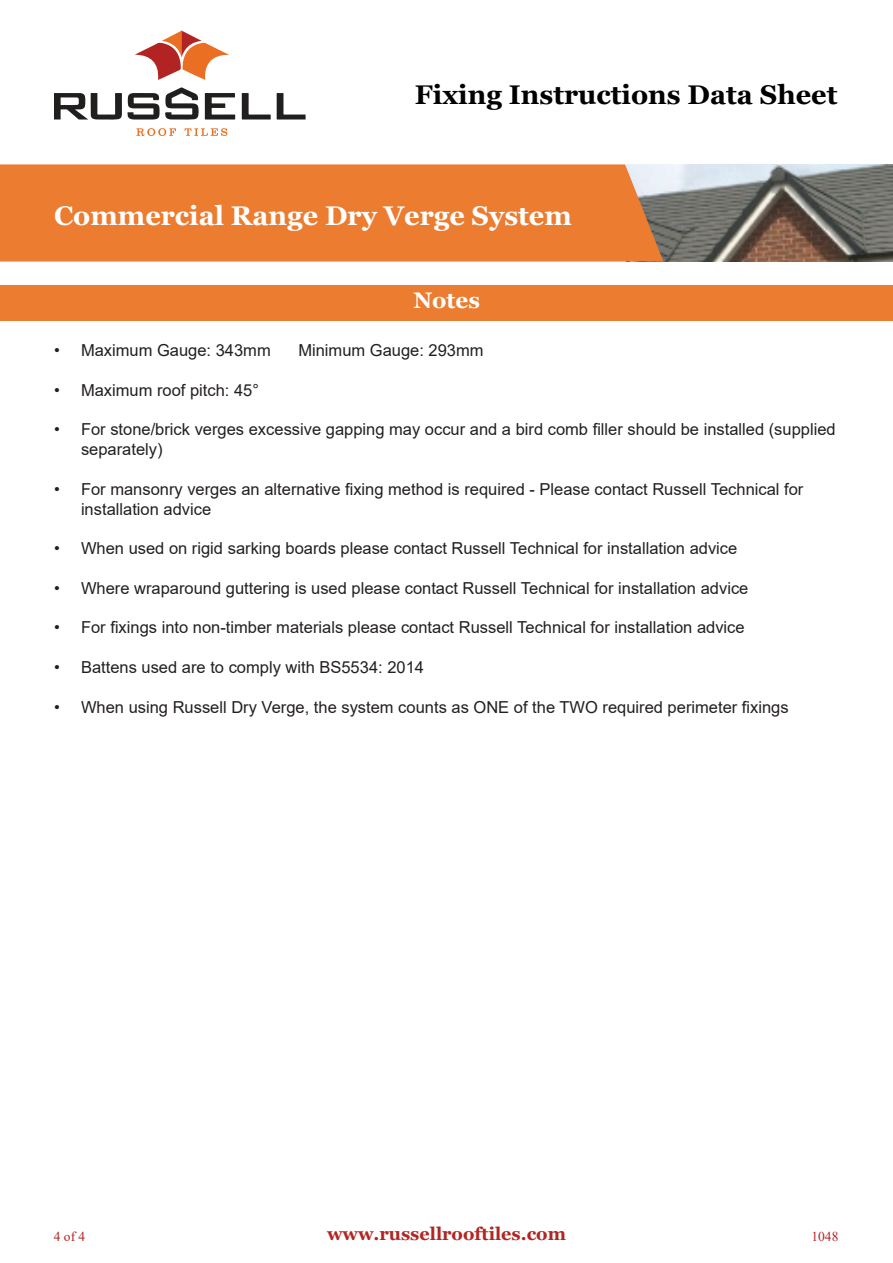
<style>
.page{position:relative;width:893px;height:1263px;background:#fff}
.page>*{position:absolute;margin:0;border:0;box-sizing:border-box;transform-origin:0 0}
.t1{font:700 27px "Georgia";color:#fff}
.t2{font:700 27px "Georgia";color:#000}
.t3{font:700 22.5px "Georgia";color:#fff}
.t4{font:700 18px "Georgia";color:#b12623}
.t5{font:16.5px/19.8px "Arial";color:#231f20}
.t6{font:13.5px "Times New Roman";color:#b12623}
</style>
<div class="page">
<img style="left:663px;top:164px;width:230px;height:97px">
<div style="left:0;top:164px;width:663px;height:97px;background:#ec7c2f"></div>
<svg style="left:277px;top:93px;width:29px;height:27px"></svg>
<svg style="left:205px;top:93px;width:30px;height:27px"></svg>
<svg style="left:242px;top:93px;width:29px;height:27px"></svg>
<svg style="left:135px;top:31px;width:94px;height:49px"></svg>
<svg style="left:184px;top:128px;width:44px;height:8px"></svg>
<svg style="left:54px;top:87px;width:145px;height:33px"></svg>
<svg style="left:136px;top:128px;width:40px;height:8px"></svg>
<div style="left:0;top:285px;width:893px;height:36px;background:#ec7c2f"></div>
<h1 class="t2" style="left:415px;top:77px;width:424px">Fixing Instructions Data Sheet</h1>
<h1 class="t1" style="left:54px;top:198px;width:519px">Commercial Range Dry Verge System</h1>
<h2 class="t3" style="left:413px;top:286px;width:68px">Notes</h2>
<p class="t5" style="left:54px;top:340px;width:218px">• Maximum Gauge: 343mm</p>
<p class="t5" style="left:298px;top:340px;width:187px">Minimum Gauge: 293mm</p>
<p class="t5" style="left:54px;top:380px;width:207px">• Maximum roof pitch: 45°</p>
<p class="t5" style="left:81px;top:420px;width:756px;text-indent:-27px">• For stone/brick verges excessive gapping may occur and a bird comb filler should be installed (supplied separately)</p>
<p class="t5" style="left:81px;top:479px;width:724px;text-indent:-27px">• For mansonry verges an alternative fixing method is required - Please contact Russell Technical for installation advice</p>
<p class="t5" style="left:54px;top:538px;width:685px">• When used on rigid sarking boards please contact Russell Technical for installation advice</p>
<p class="t5" style="left:54px;top:578px;width:696px">• Where wraparound guttering is used please contact Russell Technical for installation advice</p>
<p class="t5" style="left:54px;top:618px;width:692px">• For fixings into non-timber materials please contact Russell Technical for installation advice</p>
<p class="t5" style="left:54px;top:657px;width:372px">• Battens used are to comply with BS5534: 2014</p>
<p class="t5" style="left:54px;top:697px;width:736px">• When using Russell Dry Verge, the system counts as ONE of the TWO required perimeter fixings</p>
<p class="t6" style="left:54px;top:1227px;width:33px">4 of 4</p>
<p class="t4" style="left:327px;top:1223px;width:240px">www.russellrooftiles.com</p>
<p class="t6" style="left:811px;top:1227px;width:28px">1048</p>
</div>
